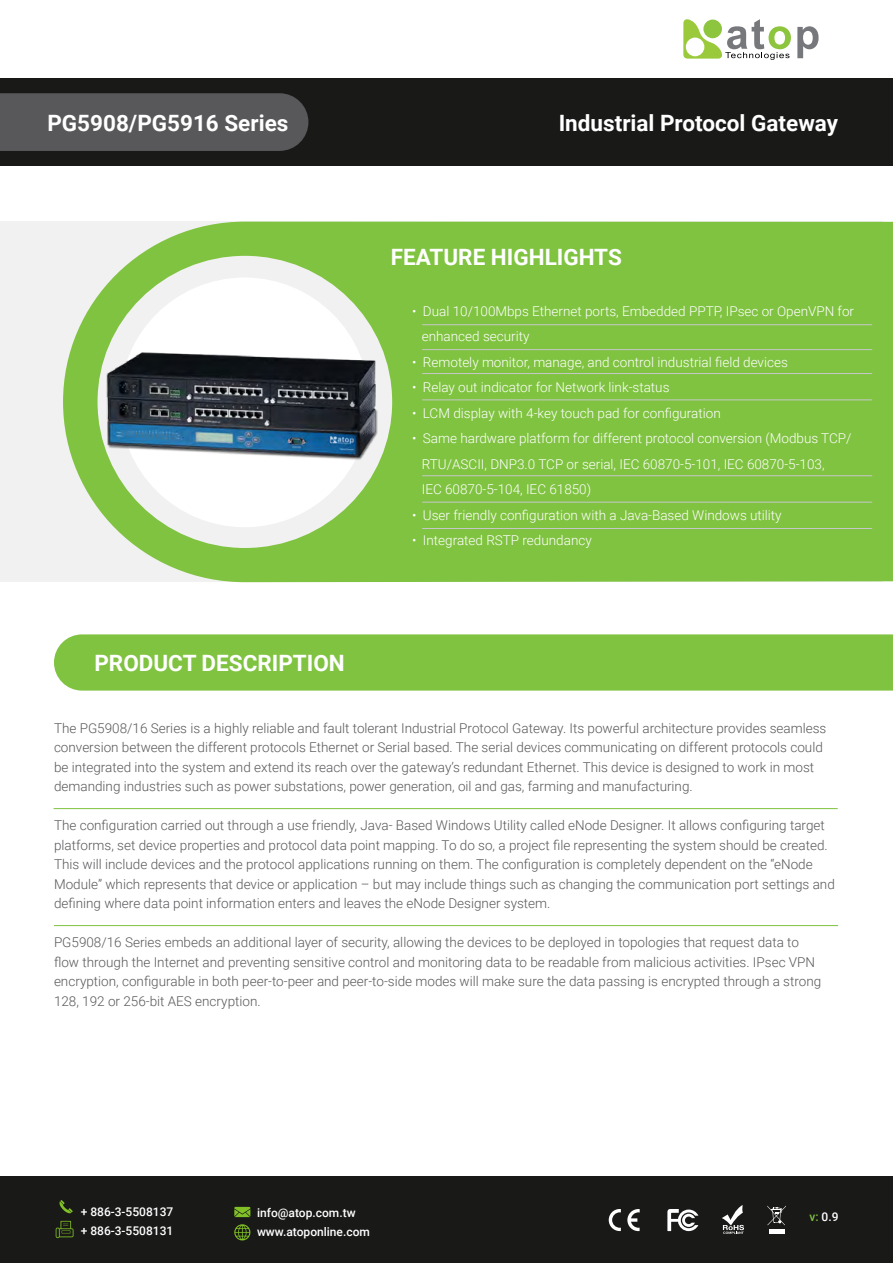
<style>
.page{position:relative;width:893px;height:1263px;background:#fff}
.page>*{position:absolute;margin:0;border:0;box-sizing:border-box;transform-origin:0 0}
.t1{font:700 22.5px "Roboto";color:#fff}
.t2{font:300 13.5px/19.5px "Roboto";color:#58585b}
.t3{font:300 13.5px/25.5px "Roboto";color:#fff}
.t4{font:500 12px/19.5px "Roboto";color:#fff}
.s1{color:#80c341}
</style>
<div class="page">
<div style="left:0;top:1176px;width:893px;height:87px;background:#191918"></div>
<svg style="left:56px;top:1221px;width:18px;height:17px"></svg>
<svg style="left:234px;top:1207px;width:16px;height:10px"></svg>
<svg style="left:234px;top:1224px;width:16px;height:16px"></svg>
<svg style="left:59px;top:1200px;width:14px;height:13px"></svg>
<svg style="left:627px;top:1209px;width:13px;height:22px"></svg>
<svg style="left:609px;top:1209px;width:12px;height:22px"></svg>
<svg style="left:667px;top:1209px;width:31px;height:22px"></svg>
<svg style="left:722px;top:1205px;width:22px;height:29px"></svg>
<hr style="left:769px;top:1229px;width:15px;height:4px;background:#fff">
<svg style="left:767px;top:1205px;width:19px;height:20px"></svg>
<svg style="left:683px;top:19px;width:108px;height:41px"></svg>
<svg style="left:797px;top:26px;width:22px;height:32px"></svg>
<div style="left:0;top:222px;width:882px;height:360px;background:#f1f1f2"></div>
<svg style="left:63px;top:222px;width:830px;height:360px;fill:#80c341"></svg>
<div style="left:0;top:79px;width:893px;height:87px;background:#191918"></div>
<div style="left:120px;top:277px;width:249px;height:250px;background:#fff;border-radius:50%"></div>
<hr style="left:54px;top:808px;width:784px;height:1px;background:#80c341">
<hr style="left:54px;top:925px;width:784px;height:1px;background:#80c341">
<div style="left:54px;top:634px;width:839px;height:57px;background:#80c341"></div>
<hr style="left:422px;top:324px;width:450px;height:1px;background:#c6c8ca">
<hr style="left:422px;top:349px;width:450px;height:1px;background:#c6c8ca">
<hr style="left:422px;top:373px;width:450px;height:1px;background:#c6c8ca">
<hr style="left:422px;top:399px;width:450px;height:1px;background:#c6c8ca">
<hr style="left:422px;top:475px;width:450px;height:1px;background:#c6c8ca">
<hr style="left:422px;top:502px;width:450px;height:1px;background:#c6c8ca">
<hr style="left:422px;top:528px;width:450px;height:1px;background:#c6c8ca">
<div style="left:0;top:93px;width:309px;height:58px;background:#58585b"></div>
<img style="left:83px;top:315px;width:319px;height:180px">
<h1 class="t1" style="left:47px;top:107px;width:242px">PG5908/PG5916 Series</h1>
<h1 class="t1" style="left:94px;top:647px;width:252px">PRODUCT DESCRIPTION</h1>
<h1 class="t1" style="left:559px;top:107px;width:281px">Industrial Protocol Gateway</h1>
<h1 class="t1" style="left:391px;top:241px;width:233px">FEATURE HIGHLIGHTS</h1>
<p class="t3" style="left:422px;top:298px;width:434px;text-indent:-10px">• Dual 10/100Mbps Ethernet ports, Embedded PPTP, IPsec or OpenVPN for enhanced security</p>
<p class="t3" style="left:412px;top:349px;width:377px">• Remotely monitor, manage, and control industrial field devices</p>
<p class="t3" style="left:412px;top:374px;width:259px">• Relay out indicator for Network link-status</p>
<p class="t3" style="left:412px;top:400px;width:310px">• LCM display with 4-key touch pad for configuration</p>
<p class="t3" style="left:422px;top:425px;width:431px;text-indent:-10px">• Same hardware platform for different protocol conversion (Modbus TCP/<br>RTU/ASCII, DNP3.0 TCP or serial, IEC 60870-5-101, IEC 60870-5-103,<br>IEC 60870-5-104, IEC 61850)</p>
<p class="t3" style="left:412px;top:502px;width:371px">• User friendly configuration with a Java-Based Windows utility</p>
<p class="t3" style="left:412px;top:527px;width:181px">• Integrated RSTP redundancy</p>
<p class="t2" style="left:54px;top:718px;width:774px">The PG5908/16 Series is a highly reliable and fault tolerant Industrial Protocol Gateway. Its powerful architecture provides seamless conversion between the different protocols Ethernet or Serial based. The serial devices communicating on different protocols could be integrated into the system and extend its reach over the gateway’s redundant Ethernet. This device is designed to work in most demanding industries such as power substations, power generation, oil and gas, farming and manufacturing.</p>
<p class="t2" style="left:54px;top:815px;width:782px">The configuration carried out through a use friendly, Java- Based Windows Utility called eNode Designer. It allows configuring target platforms, set device properties and protocol data point mapping. To do so, a project file representing the system should be created.<br>This will include devices and the protocol applications running on them. The configuration is completely dependent on the “eNode Module” which represents that device or application – but may include things such as changing the communication port settings and defining where data point information enters and leaves the eNode Designer system.</p>
<p class="t2" style="left:54px;top:932px;width:769px">PG5908/16 Series embeds an additional layer of security, allowing the devices to be deployed in topologies that request data to flow through the Internet and preventing sensitive control and monitoring data to be readable from malicious activities. IPsec VPN encryption, configurable in both peer-to-peer and peer-to-side modes will make sure the data passing is encrypted through a strong 128, 192 or 256-bit AES encryption.</p>
<p class="t4" style="left:81px;top:1201px;width:94px">+ 886-3-5508137 + 886-3-5508131</p>
<p class="t4" style="left:257px;top:1202px;width:114px">info@atop.com.tw www.atoponline.com</p>
<p class="t4" style="left:809px;top:1207px;width:31px"><span class="s1">v:</span> 0.9</p>
</div>
